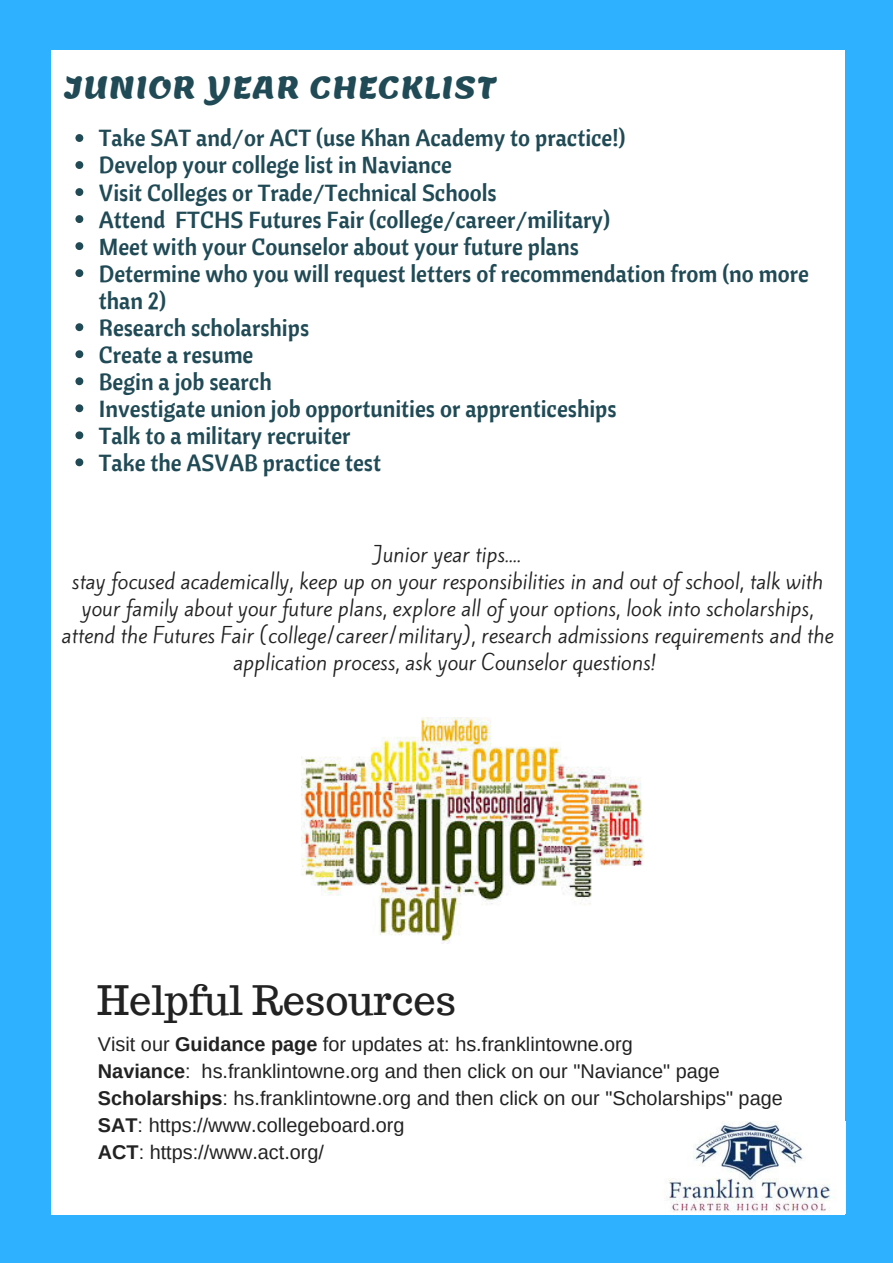
<style>
.page{position:relative;width:893px;height:1263px;background:#2eb2ff}
.page>*{position:absolute;margin:0;border:0;box-sizing:border-box;transform-origin:0 0}
.t1{font:39.75px "Trocchi";color:#222}
.t2{font:700 29.85px "Lemonada";letter-spacing:.04em;color:#204a55}
.t3{font:23.25px/27px "Cantora One";color:#204a55}
.t4{font:19.8px/27px "Kite One";color:#222;text-align:center}
.t5{font:19.8px/27px "Arimo";color:#222}
.s1{font-weight:700}
</style>
<div class="page">
<div style="left:51px;top:51px;width:793px;height:1164px;background:#fff"></div>
<svg style="left:75px;top:134px;width:8px;height:8px"></svg>
<svg style="left:75px;top:161px;width:8px;height:8px"></svg>
<svg style="left:75px;top:188px;width:8px;height:8px"></svg>
<svg style="left:75px;top:215px;width:8px;height:8px"></svg>
<svg style="left:75px;top:242px;width:8px;height:8px"></svg>
<svg style="left:75px;top:269px;width:8px;height:8px"></svg>
<svg style="left:75px;top:323px;width:8px;height:8px"></svg>
<svg style="left:75px;top:350px;width:8px;height:8px"></svg>
<svg style="left:75px;top:377px;width:8px;height:8px"></svg>
<svg style="left:75px;top:404px;width:8px;height:8px"></svg>
<svg style="left:75px;top:431px;width:8px;height:8px"></svg>
<svg style="left:75px;top:458px;width:8px;height:8px"></svg>
<img style="left:302px;top:717px;width:342px;height:227px">
<img style="left:666px;top:1121px;width:180px;height:93px">
<p class="t2" style="left:64px;top:70px;width:433px">JUNIOR YEAR CHECKLIST</p>
<p class="t3" style="left:99px;top:124px;width:712px">Take SAT and/or ACT (use Khan Academy to practice!)<br>Develop your college list in Naviance<br>Visit Colleges or Trade/Technical Schools<br>Attend FTCHS Futures Fair (college/career/military)<br>Meet with your Counselor about your future plans<br>Determine who you will request letters of recommendation from (no more than 2)<br>Research scholarships<br>Create a resume<br>Begin a job search<br>Investigate union job opportunities or apprenticeships<br>Talk to a military recruiter<br>Take the ASVAB practice test</p>
<p class="t4" style="left:62px;top:541px;width:774px">Junior year tips....<br>stay focused academically, keep up on your responsibilities in and out of school, talk with your family about your future plans, explore all of your options, look into scholarships, attend the Futures Fair (college/career/military), research admissions requirements and the application process, ask your Counselor questions!</p>
<h1 class="t1" style="left:97px;top:974px;width:360px">Helpful Resources</h1>
<p class="t5" style="left:98px;top:1030px;width:686px">Visit our <span class="s1">Guidance page</span> for updates at: hs.franklintowne.org<br><span class="s1">Naviance</span>: hs.franklintowne.org and then click on our "Naviance" page <span class="s1">Scholarships</span>: hs.franklintowne.org and then click on our "Scholarships" page <span class="s1">SAT</span>: https://www.collegeboard.org<br><span class="s1">ACT</span>: https://www.act.org/</p>
</div>
